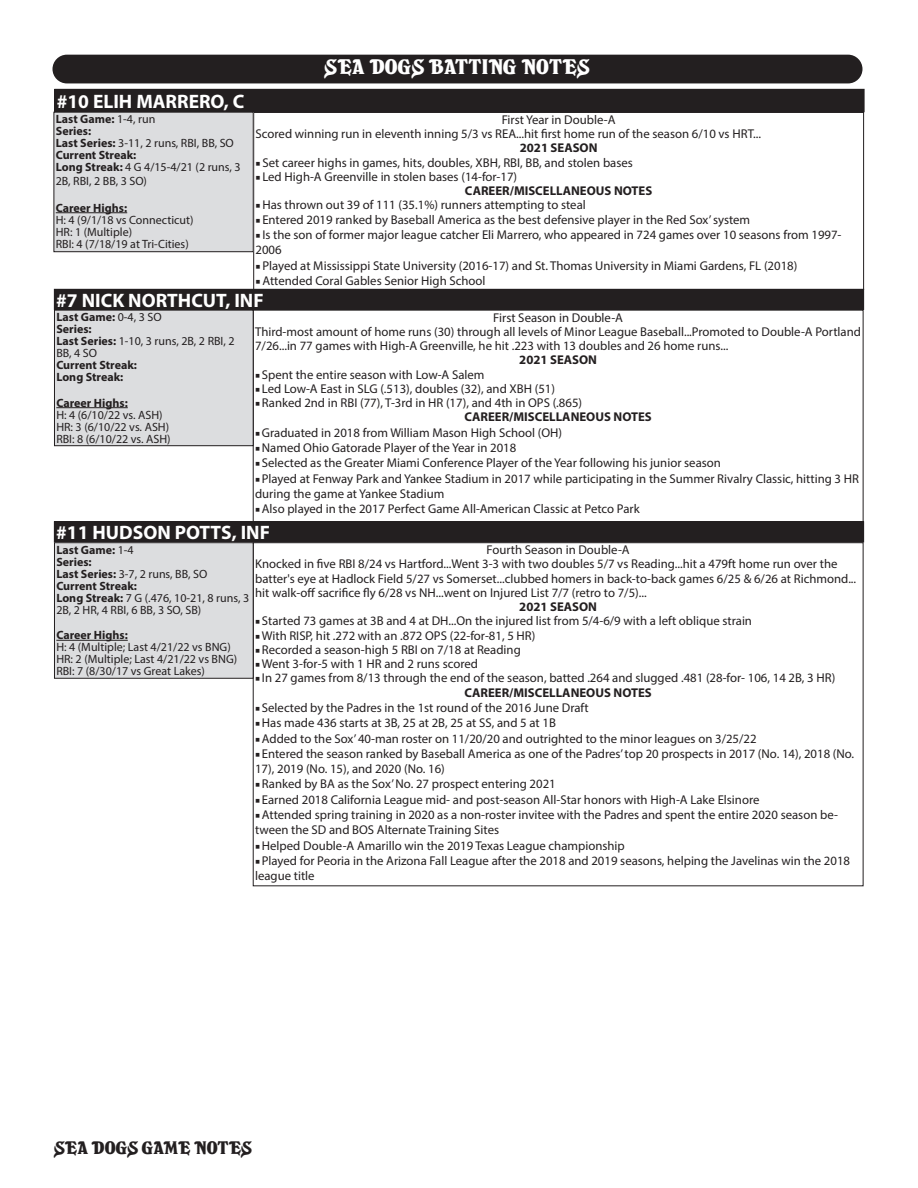
<style>
.page{position:relative;width:918px;height:1188px;background:#fff}
.page>*{position:absolute;margin:0;border:0;box-sizing:border-box;transform-origin:0 0}
.t1{font:21px "Sea Dogs";letter-spacing:.01em;color:#fff}
.t2{font:700 19.5px "Myriad Pro";color:#fff}
.t3{font:18px "Sea Dogs";color:#231f20}
.t4{font:12.75px/15.3px "Myriad Pro";color:#231f20}
.t5{font:700 12.75px "Myriad Pro";color:#231f20}
.t6{font:12px/12px "Myriad Pro";color:#231f20}
.t7{font:700 12px "Myriad Pro";color:#231f20}
.s1{font-weight:400}
.s2{font-weight:700}
.s3{font-family:"Minion Pro"}
</style>
<div class="page">
<div style="left:55px;top:89px;width:809px;height:23px;background:#231f20"></div>
<div style="left:253px;top:112px;width:611px;height:178px;border:1px solid #231f20"></div>
<div style="left:54px;top:112px;width:199px;height:140px;background:#dcdddf"></div>
<hr style="left:56px;top:212px;width:71px;height:1px;background:#231f20">
<div style="left:54px;top:112px;width:200px;height:140px;border:1px solid #231f20"></div>
<div style="left:52px;top:55px;width:811px;height:28px;background:#231f20;border-radius:14px"></div>
<div style="left:54px;top:289px;width:810px;height:20px;background:#231f20"></div>
<div style="left:54px;top:289px;width:810px;height:21px;border:1px solid #231f20"></div>
<div style="left:54px;top:310px;width:199px;height:136px;background:#dcdddf"></div>
<hr style="left:56px;top:407px;width:72px;height:1px;background:#231f20">
<div style="left:54px;top:310px;width:200px;height:136px;border:1px solid #231f20"></div>
<div style="left:54px;top:522px;width:810px;height:20px;background:#231f20"></div>
<div style="left:54px;top:543px;width:199px;height:135px;background:#dcdddf"></div>
<hr style="left:56px;top:640px;width:72px;height:1px;background:#231f20">
<div style="left:54px;top:542px;width:200px;height:137px;border:1px solid #231f20"></div>
<p class="t2" style="left:57px;top:89px;width:189px">#10 ELIH MARRERO, C</p>
<p class="t7" style="left:56px;top:111px;width:101px">Last Game: <span class="s1">1-4, run</span></p>
<p class="t7" style="left:56px;top:123px;width:37px">Series:</p>
<p class="t6" style="left:56px;top:137px;width:180px"><span class="s2">Last Series:</span> 3-11, 2 runs, RBI, BB, SO</p>
<p class="t7" style="left:56px;top:147px;width:82px">Current Streak:</p>
<p class="t6" style="left:56px;top:160px;width:186px;line-height:13.5px"><span class="s2">Long Streak:</span> 4 G 4/15-4/21 (2 runs, 3<br>2B, RBI, 2 BB, 3 SO)</p>
<p class="t7" style="left:56px;top:200px;width:73px">Career Highs:</p>
<p class="t6" style="left:56px;top:213px;width:139px">H: 4 (9/1/18 vs Connecticut)</p>
<p class="t6" style="left:56px;top:225px;width:78px">HR: 1 (Multiple)</p>
<p class="t6" style="left:56px;top:237px;width:135px">RBI: 4 (7/18/19 at Tri-Cities)</p>
<p class="t1" style="left:325px;top:55px;width:267px">SEA DOGS BATTING NOTES</p>
<p class="t4" style="left:502px;top:112px;width:115px">First Year in Double-A</p>
<p class="t4" style="left:256px;top:126px;width:507px">Scored winning run in eleventh inning 5/3 vs REA...hit first home run of the season 6/10 vs HRT...</p>
<p class="t5" style="left:520px;top:140px;width:79px">2021 SEASON</p>
<p class="t4" style="left:256px;top:155px;width:379px"><span class="s3">■</span> Set career highs in games, hits, doubles, XBH, RBI, BB, and stolen bases</p>
<p class="t4" style="left:256px;top:169px;width:263px"><span class="s3">■</span> Led High-A Greenville in stolen bases (14-for-17)</p>
<p class="t5" style="left:465px;top:183px;width:189px">CAREER/MISCELLANEOUS NOTES</p>
<p class="t4" style="left:256px;top:197px;width:332px"><span class="s3">■</span>Has thrown out 39 of 111 (35.1%) runners attempting to steal</p>
<p class="t4" style="left:256px;top:212px;width:496px"><span class="s3">■</span> Entered 2019 ranked by Baseball America as the best defensive player in the Red Sox’ system</p>
<p class="t4" style="left:256px;top:227px;width:588px"><span class="s3">■</span> Is the son of former major league catcher Eli Marrero, who appeared in 724 games over 10 seasons from 1997-<br>2006</p>
<p class="t4" style="left:256px;top:257px;width:543px"><span class="s3">■</span>Played at Mississippi State University (2016-17) and St. Thomas University in Miami Gardens, FL (2018)</p>
<p class="t4" style="left:256px;top:273px;width:232px"><span class="s3">■</span>Attended Coral Gables Senior High School</p>
<p class="t2" style="left:56px;top:287px;width:209px">#7 NICK NORTHCUT, INF</p>
<p class="t7" style="left:56px;top:309px;width:107px">Last Game: <span class="s1">0-4, 3 SO</span></p>
<p class="t7" style="left:56px;top:321px;width:37px">Series:</p>
<p class="t6" style="left:56px;top:335px;width:180px"><span class="s2">Last Series:</span> 1-10, 3 runs, 2B, 2 RBI, 2<br>BB, 4 SO</p>
<p class="t7" style="left:56px;top:357px;width:82px">Current Streak:</p>
<p class="t7" style="left:56px;top:369px;width:69px">Long Streak:</p>
<p class="t7" style="left:56px;top:395px;width:73px">Career Highs:</p>
<p class="t6" style="left:56px;top:408px;width:108px">H: 4 (6/10/22 vs. ASH)</p>
<p class="t6" style="left:56px;top:420px;width:114px">HR: 3 (6/10/22 vs. ASH)</p>
<p class="t6" style="left:56px;top:432px;width:116px">RBI: 8 (6/10/22 vs. ASH)</p>
<p class="t4" style="left:493px;top:309px;width:131px">First Season in Double-A</p>
<p class="t4" style="left:255px;top:324px;width:607px;line-height:14.2px">Third-most amount of home runs (30) through all levels of Minor League Baseball...Promoted to Double-A Portland<br>7/26...in 77 games with High-A Greenville, he hit .223 with 13 doubles and 26 home runs...</p>
<p class="t5" style="left:519px;top:352px;width:79px">2021 SEASON</p>
<p class="t4" style="left:255px;top:366px;width:231px"><span class="s3">■</span> Spent the entire season with Low-A Salem</p>
<p class="t4" style="left:255px;top:381px;width:302px"><span class="s3">■</span> Led Low-A East in SLG (.513), doubles (32), and XBH (51)</p>
<p class="t4" style="left:255px;top:395px;width:329px"><span class="s3">■</span>Ranked 2nd in RBI (77), T-3rd in HR (17), and 4th in OPS (.865)</p>
<p class="t5" style="left:464px;top:409px;width:189px">CAREER/MISCELLANEOUS NOTES</p>
<p class="t4" style="left:255px;top:425px;width:309px"><span class="s3">■</span>Graduated in 2018 from William Mason High School (OH)</p>
<p class="t4" style="left:255px;top:440px;width:263px"><span class="s3">■</span>Named Ohio Gatorade Player of the Year in 2018</p>
<p class="t4" style="left:255px;top:455px;width:467px"><span class="s3">■</span> Selected as the Greater Miami Conference Player of the Year following his junior season</p>
<p class="t4" style="left:255px;top:470px;width:605px"><span class="s3">■</span>Played at Fenway Park and Yankee Stadium in 2017 while participating in the Summer Rivalry Classic, hitting 3 HR during the game at Yankee Stadium</p>
<p class="t4" style="left:255px;top:501px;width:386px"><span class="s3">■</span>Also played in the 2017 Perfect Game All-American Classic at Petco Park</p>
<p class="t2" style="left:56px;top:520px;width:215px">#11 HUDSON POTTS, INF</p>
<p class="t4" style="left:487px;top:542px;width:145px">Fourth Season in Double-A</p>
<p class="t4" style="left:255px;top:557px;width:603px;line-height:14.2px">Knocked in five RBI 8/24 vs Hartford...Went 3-3 with two doubles 5/7 vs Reading...hit a 479ft home run over the batter's eye at Hadlock Field 5/27 vs Somerset...clubbed homers in back-to-back games 6/25 &amp; 6/26 at Richmond... hit walk-off sacrifice fly 6/28 vs NH...went on Injured List 7/7 (retro to 7/5)...</p>
<p class="t5" style="left:519px;top:599px;width:79px">2021 SEASON</p>
<p class="t4" style="left:255px;top:613px;width:498px"><span class="s3">■</span> Started 73 games at 3B and 4 at DH...On the injured list from 5/4-6/9 with a left oblique strain</p>
<p class="t4" style="left:255px;top:628px;width:282px"><span class="s3">■</span>With RISP, hit .272 with an .872 OPS (22-for-81, 5 HR)</p>
<p class="t4" style="left:255px;top:642px;width:267px"><span class="s3">■</span>Recorded a season-high 5 RBI on 7/18 at Reading</p>
<p class="t4" style="left:255px;top:656px;width:224px"><span class="s3">■</span>Went 3-for-5 with 1 HR and 2 runs scored</p>
<p class="t4" style="left:255px;top:670px;width:582px"><span class="s3">■</span> In 27 games from 8/13 through the end of the season, batted .264 and slugged .481 (28-for- 106, 14 2B, 3 HR)</p>
<p class="t5" style="left:464px;top:684px;width:189px">CAREER/MISCELLANEOUS NOTES</p>
<p class="t4" style="left:255px;top:700px;width:335px"><span class="s3">■</span> Selected by the Padres in the 1st round of the 2016 June Draft</p>
<p class="t4" style="left:255px;top:715px;width:302px"><span class="s3">■</span>Has made 436 starts at 3B, 25 at 2B, 25 at SS, and 5 at 1B</p>
<p class="t4" style="left:255px;top:730px;width:503px"><span class="s3">■</span>Added to the Sox’ 40-man roster on 11/20/20 and outrighted to the minor leagues on 3/25/22</p>
<p class="t4" style="left:255px;top:746px;width:601px"><span class="s3">■</span> Entered the season ranked by Baseball America as one of the Padres’ top 20 prospects in 2017 (No. 14), 2018 (No.<br>17), 2019 (No. 15), and 2020 (No. 16)</p>
<p class="t4" style="left:255px;top:776px;width:302px"><span class="s3">■</span>Ranked by BA as the Sox’ No. 27 prospect entering 2021</p>
<p class="t4" style="left:255px;top:792px;width:506px"><span class="s3">■</span> Earned 2018 California League mid- and post-season All-Star honors with High-A Lake Elsinore</p>
<p class="t4" style="left:255px;top:807px;width:584px"><span class="s3">■</span>Attended spring training in 2020 as a non-roster invitee with the Padres and spent the entire 2020 season be&shy;tween the SD and BOS Alternate Training Sites</p>
<p class="t4" style="left:255px;top:838px;width:371px"><span class="s3">■</span>Helped Double-A Amarillo win the 2019 Texas League championship</p>
<p class="t4" style="left:255px;top:853px;width:597px"><span class="s3">■</span>Played for Peoria in the Arizona Fall League after the 2018 and 2019 seasons, helping the Javelinas win the 2018 league title</p>
<p class="t7" style="left:56px;top:542px;width:79px">Last Game: <span class="s1">1-4</span></p>
<p class="t7" style="left:56px;top:554px;width:37px">Series:</p>
<p class="t6" style="left:56px;top:567px;width:153px"><span class="s2">Last Series:</span> 3-7, 2 runs, BB, SO</p>
<p class="t7" style="left:56px;top:578px;width:82px">Current Streak:</p>
<p class="t6" style="left:56px;top:591px;width:194px"><span class="s2">Long Streak:</span> 7 G (.476, 10-21, 8 runs, 3<br>2B, 2 HR, 4 RBI, 6 BB, 3 SO, SB)</p>
<p class="t7" style="left:56px;top:627px;width:73px">Career Highs:</p>
<p class="t6" style="left:56px;top:641px;width:176px">H: 4 (Multiple; Last 4/21/22 vs BNG)</p>
<p class="t6" style="left:56px;top:653px;width:182px">HR: 2 (Multiple; Last 4/21/22 vs BNG)</p>
<p class="t6" style="left:56px;top:665px;width:150px">RBI: 7 (8/30/17 vs Great Lakes)</p>
<h3 class="t3" style="left:54px;top:1138px;width:200px">SEA DOGS GAME NOTES</h3>
</div>
